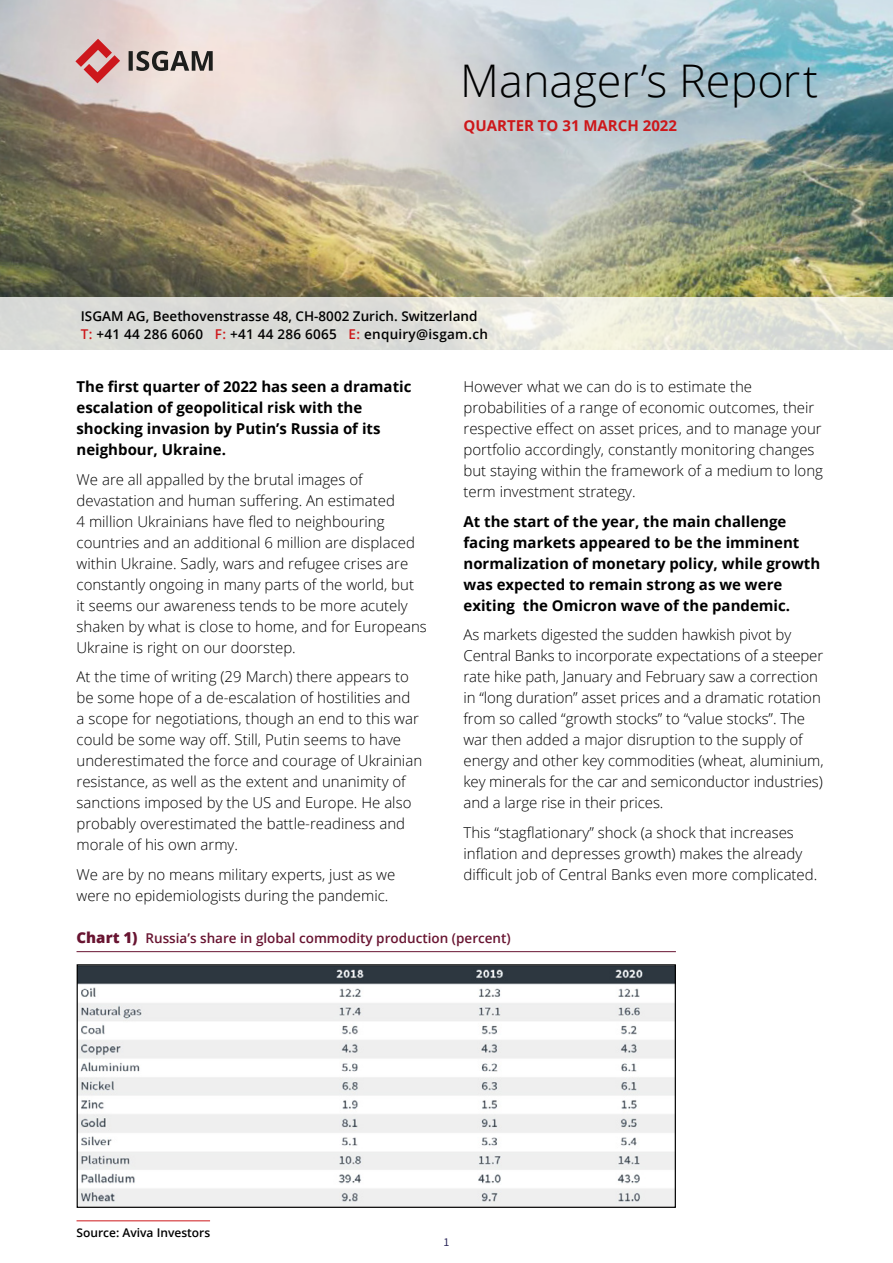
<style>
.page{position:relative;width:893px;height:1263px;background:#fff}
.page>*{position:absolute;margin:0;border:0;box-sizing:border-box;transform-origin:0 0}
.t1{font:300 45px "Open Sans";color:#000}
.t2{font:300 15px/21px "Open Sans";color:#000}
.t3{font:700 15px/21px "Open Sans";color:#000}
.t4{font:700 15px "Open Sans";color:#cd171a}
.t5{font:600 13.5px/17.7px "Open Sans";color:#000}
.t6{font:600 13.5px "Open Sans";color:#681431}
.t7{font:600 12px "Open Sans";color:#000}
.t8{font:12px "Source Sans Pro";color:#2e295c}
.s1{color:#cd171a}
.s2{font-weight:800;font-size:15px}
</style>
<div class="page">
<img style="left:79px;top:966px;width:595px;height:240px">
<div style="left:77px;top:964px;width:599px;height:244px;border:1px solid #000"></div>
<img style="left:0;top:0;width:893px;height:298px">
<svg style="left:0;top:298px;width:893px;height:52px;background:#e1e2da"></svg>
<svg style="left:129px;top:51px;width:84px;height:20px;background:#857e79"></svg>
<svg style="left:75px;top:39px;width:45px;height:44px;background:#d68e8f"></svg>
<hr style="left:77px;top:951px;width:599px;height:1px;background:#681431">
<hr style="left:77px;top:1220px;width:133px;height:1px;background:#cd171a">
<h1 class="t1" style="left:460px;top:50px;width:359px">Manager’s Report</h1>
<p class="t4" style="left:463px;top:115px;width:215px">QUARTER TO 31 MARCH 2022</p>
<p class="t5" style="left:81px;top:307px;width:409px">ISGAM AG, Beethovenstrasse 48, CH-8002 Zurich. Switzerland<br><span class="s1">T:</span> +41 44 286 6060 <span class="s1">F:</span> +41 44 286 6065 <span class="s1">E:</span> enquiry@isgam.ch</p>
<p class="t2" style="left:463px;top:376px;width:361px">However what we can do is to estimate the probabilities of a range of economic outcomes, their respective effect on asset prices, and to manage your portfolio accordingly, constantly monitoring changes but staying within the framework of a medium to long term investment strategy.</p>
<p class="t3" style="left:463px;top:510px;width:358px">At the start of the year, the main challenge facing markets appeared to be the imminent normalization of monetary policy, while growth was expected to remain strong as we were exiting the Omicron wave of the pandemic.</p>
<p class="t2" style="left:463px;top:624px;width:362px">As markets digested the sudden hawkish pivot by Central Banks to incorporate expectations of a steeper rate hike path, January and February saw a correction in “long duration” asset prices and a dramatic rotation from so called “growth stocks” to “value stocks”. The war then added a major disruption to the supply of energy and other key commodities (wheat, aluminium, key minerals for the car and semiconductor industries) and a large rise in their prices.</p>
<p class="t2" style="left:463px;top:821px;width:355px">This “stagflationary” shock (a shock that increases inflation and depresses growth) makes the already difficult job of Central Banks even more complicated.</p>
<p class="t3" style="left:77px;top:376px;width:336px">The first quarter of 2022 has seen a dramatic escalation of geopolitical risk with the shocking invasion by Putin’s Russia of its neighbour, Ukraine.</p>
<p class="t2" style="left:77px;top:468px;width:352px">We are all appalled by the brutal images of devastation and human suffering. An estimated<br>4 million Ukrainians have fled to neighbouring countries and an additional 6 million are displaced within Ukraine. Sadly, wars and refugee crises are constantly ongoing in many parts of the world, but<br>it seems our awareness tends to be more acutely shaken by what is close to home, and for Europeans Ukraine is right on our doorstep.</p>
<p class="t2" style="left:77px;top:666px;width:347px">At the time of writing (29 March) there appears to be some hope of a de-escalation of hostilities and<br>a scope for negotiations, though an end to this war could be some way off. Still, Putin seems to have underestimated the force and courage of Ukrainian resistance, as well as the extent and unanimity of sanctions imposed by the US and Europe. He also probably overestimated the battle-readiness and morale of his own army.</p>
<p class="t2" style="left:77px;top:863px;width:320px">We are by no means military experts, just as we were no epidemiologists during the pandemic.</p>
<p class="t6" style="left:77px;top:928px;width:436px"><span class="s2">Chart 1)</span> Russia’s share in global commodity production (percent)</p>
<p class="t7" style="left:77px;top:1225px;width:135px">Source: Aviva Investors</p>
<p class="t8" style="left:443px;top:1235px;width:7px">1</p>
</div>
